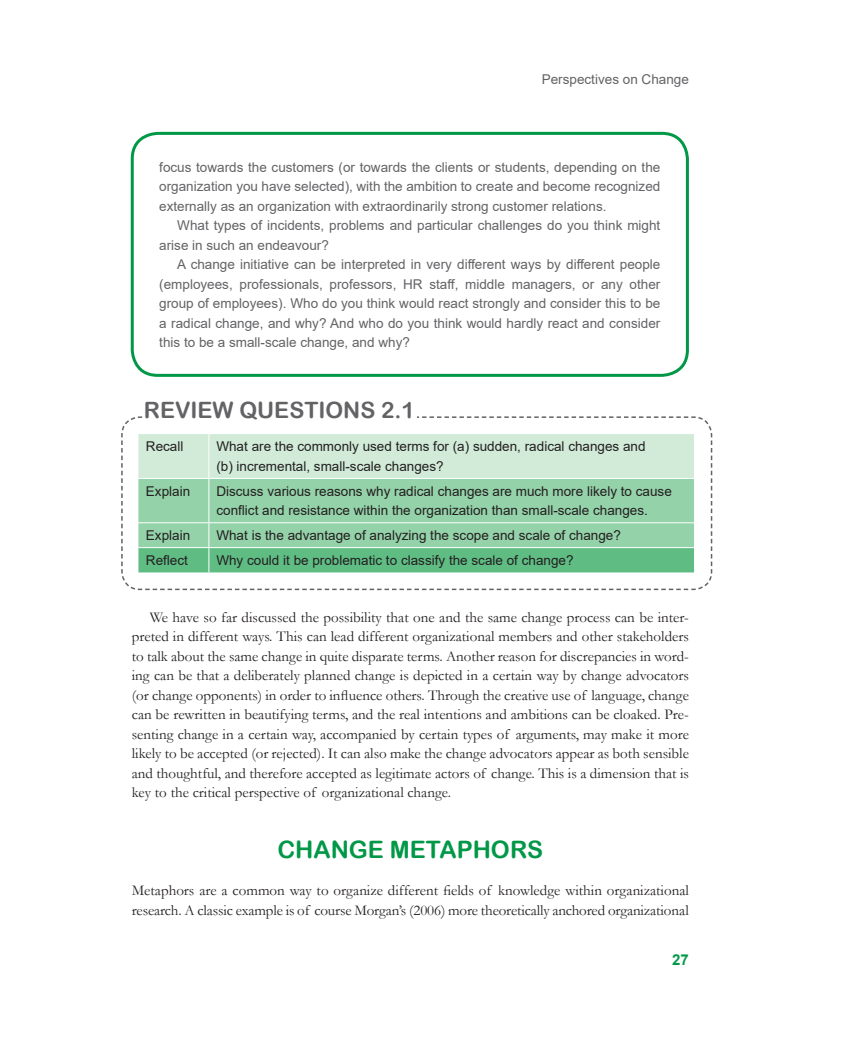
<style>
.page{position:relative;width:842px;height:1038px;background:#fff}
.page>*{position:absolute;margin:0;border:0;box-sizing:border-box;transform-origin:0 0}
.t1{font:24px "Arial Rounded MT Bold";color:#009847}
.BX2_TI{font:22.5px "Arial Rounded MT Bold";color:#636366}
.TEXT_IND{font:15px/19.5px "Garamond";color:#231f20;text-align:justify}
.TEXT{font:15px/19.5px "Garamond";color:#231f20}
.t2{font:700 15px "Arial";color:#009847}
.BX1_TEXT_IND{font:13.5px/19.5px "Arial";color:#636366}
.BX2_TEXT{font:13.5px/19.5px "Arial";color:#231f20}
.BX1_TEXT{font:13.5px/19.5px "Arial";color:#636366;text-align:justify}
</style>
<div class="page">
<div style="left:131px;top:132px;width:558px;height:245px;border:3px solid #009847;border-radius:26px"></div>
<svg style="left:121px;top:416px;width:592px;height:175px"></svg>
<div style="left:144px;top:401px;width:273px;height:26px;background:#fff"></div>
<p class="BX1_TEXT_IND" style="left:542px;top:69px;width:149px">Perspectives on Change</p>
<p class="BX1_TEXT" style="left:159px;top:157px;width:503px">focus towards the customers (or towards the clients or students, depending on the organization you have selected), with the ambition to create and become recognized externally as an organization with extraordinarily strong customer relations.</p>
<p class="BX1_TEXT_IND" style="left:159px;top:216px;width:503px;text-indent:18px">What types of incidents, problems and particular challenges do you think might arise in such an endeavour?</p>
<p class="BX1_TEXT_IND" style="left:159px;top:255px;width:503px;text-align:justify;text-indent:18px">A change initiative can be interpreted in very different ways by different people (employees, professionals, professors, HR staff, middle managers, or any other group of employees). Who do you think would react strongly and consider this to be a radical change, and why? And who do you think would hardly react and consider this to be a small-scale change, and why?</p>
<p class="BX2_TI" style="left:144px;top:396px;width:272px">REVIEW QUESTIONS 2.1</p>
<p class="BX2_TEXT" style="left:146px;top:437px;width:39px">Recall</p>
<p class="BX2_TEXT" style="left:216px;top:437px;width:431px">What are the commonly used terms for (a) sudden, radical changes and (b) incremental, small-scale changes?</p>
<p class="BX2_TEXT" style="left:146px;top:481px;width:46px">Explain</p>
<p class="BX2_TEXT" style="left:216px;top:481px;width:457px">Discuss various reasons why radical changes are much more likely to cause conflict and resistance within the organization than small-scale changes.</p>
<p class="BX2_TEXT" style="left:146px;top:525px;width:46px">Explain</p>
<p class="BX2_TEXT" style="left:216px;top:525px;width:406px">What is the advantage of analyzing the scope and scale of change?</p>
<p class="BX2_TEXT" style="left:146px;top:550px;width:44px">Reflect</p>
<p class="BX2_TEXT" style="left:216px;top:550px;width:359px">Why could it be problematic to classify the scale of change?</p>
<p class="TEXT_IND" style="left:132px;top:607px;width:559px;text-indent:18px">We have so far discussed the possibility that one and the same change process can be inter&shy;preted in different ways. This can lead different organizational members and other stakeholders to talk about the same change in quite disparate terms. Another reason for discrepancies in word&shy;ing can be that a deliberately planned change is depicted in a certain way by change advocators (or change opponents) in order to influence others. Through the creative use of language, change can be rewritten in beautifying terms, and the real intentions and ambitions can be cloaked. Pre&shy;senting change in a certain way, accompanied by certain types of arguments, may make it more likely to be accepted (or rejected). It can also make the change advocators appear as both sensible and thoughtful, and therefore accepted as legitimate actors of change. This is a dimension that is key to the critical perspective of organizational change.</p>
<h1 class="t1" style="left:277px;top:835px;width:267px">CHANGE METAPHORS</h1>
<p class="TEXT" style="left:132px;top:880px;width:558px">Metaphors are a common way to organize different fields of knowledge within organizational research. A classic example is of course Morgan’s (2006) more theoretically anchored organizational</p>
<p class="t2" style="left:672px;top:949px;width:18px">27</p>
</div>
